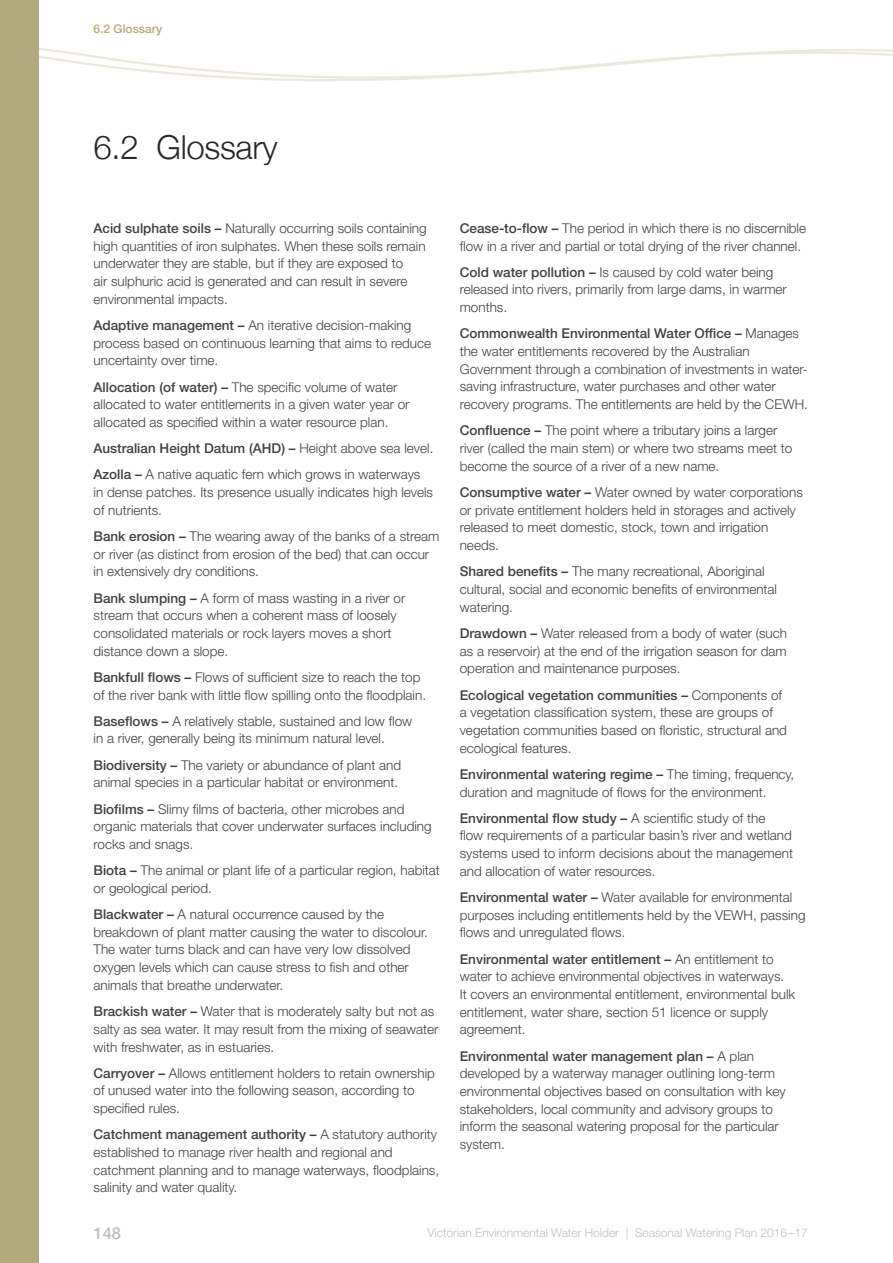
<style>
.page{position:relative;width:893px;height:1263px;background:#fff}
.page>*{position:absolute;margin:0;border:0;box-sizing:border-box;transform-origin:0 0}
.t1{font:300 33px "Helvetica Neue";letter-spacing:-.01em;color:#292829}
.t2{font:500 16.5px "Helvetica Neue LT Std";color:#bcbec0}
.t3{font:300 13.5px/17.7px "Helvetica Neue LT Std";color:#414042}
.t4{font:300 12px "Helvetica Neue LT Std";color:#bcbec0}
.t5{font:500 12px "Helvetica Neue LT Std";color:#b3a97e}
.s1{font-weight:500}
</style>
<div class="page">
<svg style="left:38px;top:43px;width:855px;height:58px"></svg>
<div style="left:0;top:0;width:38px;height:1263px;background:#b3a97e"></div>
<p class="t5" style="left:94px;top:21px;width:70px">6.2 Glossary</p>
<h1 class="t1" style="left:94px;top:128px;width:186px">6.2 Glossary</h1>
<p class="t3" style="left:94px;top:219px;width:335px"><span class="s1">Acid sulphate soils –</span> Naturally occurring soils containing high quantities of iron sulphates. When these soils remain underwater they are stable, but if they are exposed to<br>air sulphuric acid is generated and can result in severe environmental impacts.</p>
<p class="t3" style="left:94px;top:316px;width:339px"><span class="s1">Adaptive management –</span> An iterative decision-making process based on continuous learning that aims to reduce uncertainty over time.</p>
<p class="t3" style="left:94px;top:378px;width:317px"><span class="s1">Allocation (of water) –</span> The specific volume of water allocated to water entitlements in a given water year or allocated as specified within a water resource plan.</p>
<p class="t3" style="left:94px;top:435px;width:341px;line-height:26.2px"><span class="s1">Australian Height Datum (AHD) –</span> Height above sea level.<br><span class="s1">Azolla –</span> A native aquatic fern which grows in waterways</p>
<p class="t3" style="left:94px;top:483px;width:341px">in dense patches. Its presence usually indicates high levels of nutrients.</p>
<p class="t3" style="left:94px;top:527px;width:347px"><span class="s1">Bank erosion –</span> The wearing away of the banks of a stream or river (as distinct from erosion of the bed) that can occur in extensively dry conditions.</p>
<p class="t3" style="left:94px;top:589px;width:313px"><span class="s1">Bank slumping –</span> A form of mass wasting in a river or stream that occurs when a coherent mass of loosely consolidated materials or rock layers moves a short distance down a slope.</p>
<p class="t3" style="left:94px;top:668px;width:334px"><span class="s1">Bankfull flows –</span> Flows of sufficient size to reach the top of the river bank with little flow spilling onto the floodplain.</p>
<p class="t3" style="left:94px;top:712px;width:320px"><span class="s1">Baseflows –</span> A relatively stable, sustained and low flow in a river, generally being its minimum natural level.</p>
<p class="t3" style="left:94px;top:756px;width:309px"><span class="s1">Biodiversity –</span> The variety or abundance of plant and animal species in a particular habitat or environment.</p>
<p class="t3" style="left:94px;top:800px;width:340px"><span class="s1">Biofilms –</span> Slimy films of bacteria, other microbes and organic materials that cover underwater surfaces including rocks and snags.</p>
<p class="t3" style="left:94px;top:861px;width:348px"><span class="s1">Biota –</span> The animal or plant life of a particular region, habitat or geological period.</p>
<p class="t3" style="left:94px;top:905px;width:336px"><span class="s1">Blackwater –</span> A natural occurrence caused by the breakdown of plant matter causing the water to discolour.<br>The water turns black and can have very low dissolved oxygen levels which can cause stress to fish and other animals that breathe underwater.</p>
<p class="t3" style="left:94px;top:1002px;width:346px"><span class="s1">Brackish water –</span> Water that is moderately salty but not as salty as sea water. It may result from the mixing of seawater with freshwater, as in estuaries.</p>
<p class="t3" style="left:94px;top:1064px;width:343px"><span class="s1">Carryover –</span> Allows entitlement holders to retain ownership of unused water into the following season, according to specified rules.</p>
<p class="t3" style="left:94px;top:1125px;width:347px"><span class="s1">Catchment management authority –</span> A statutory authority established to manage river health and regional and catchment planning and to manage waterways, floodplains, salinity and water quality.</p>
<p class="t3" style="left:460px;top:219px;width:348px"><span class="s1">Cease-to-flow –</span> The period in which there is no discernible flow in a river and partial or total drying of the river channel.</p>
<p class="t3" style="left:460px;top:263px;width:329px"><span class="s1">Cold water pollution –</span> Is caused by cold water being released into rivers, primarily from large dams, in warmer months.</p>
<p class="t3" style="left:460px;top:324px;width:350px"><span class="s1">Commonwealth Environmental Water Office –</span> Manages the water entitlements recovered by the Australian Government through a combination of investments in water&shy;saving infrastructure, water purchases and other water recovery programs. The entitlements are held by the CEWH.</p>
<p class="t3" style="left:460px;top:421px;width:334px"><span class="s1">Confluence –</span> The point where a tributary joins a larger river (called the main stem) or where two streams meet to become the source of a river of a new name.</p>
<p class="t3" style="left:460px;top:483px;width:345px"><span class="s1">Consumptive water –</span> Water owned by water corporations or private entitlement holders held in storages and actively released to meet domestic, stock, town and irrigation needs.</p>
<p class="t3" style="left:460px;top:562px;width:319px"><span class="s1">Shared benefits –</span> The many recreational, Aboriginal cultural, social and economic benefits of environmental watering.</p>
<p class="t3" style="left:460px;top:624px;width:329px;text-align:justify"><span class="s1">Drawdown –</span> Water released from a body of water (such as a reservoir) at the end of the irrigation season for dam operation and maintenance purposes.</p>
<p class="t3" style="left:460px;top:685px;width:329px"><span class="s1">Ecological vegetation communities –</span> Components of a vegetation classification system, these are groups of vegetation communities based on floristic, structural and ecological features.</p>
<p class="t3" style="left:460px;top:765px;width:336px"><span class="s1">Environmental watering regime –</span> The timing, frequency, duration and magnitude of flows for the environment.</p>
<p class="t3" style="left:460px;top:809px;width:335px"><span class="s1">Environmental flow study –</span> A scientific study of the<br>flow requirements of a particular basin’s river and wetland systems used to inform decisions about the management and allocation of water resources.</p>
<p class="t3" style="left:460px;top:888px;width:347px"><span class="s1">Environmental water –</span> Water available for environmental purposes including entitlements held by the VEWH, passing flows and unregulated flows.</p>
<p class="t3" style="left:460px;top:950px;width:337px"><span class="s1">Environmental water entitlement –</span> An entitlement to water to achieve environmental objectives in waterways.<br>It covers an environmental entitlement, environmental bulk entitlement, water share, section 51 licence or supply agreement.</p>
<p class="t3" style="left:460px;top:1047px;width:328px"><span class="s1">Environmental water management plan –</span> A plan developed by a waterway manager outlining long-term environmental objectives based on consultation with key stakeholders, local community and advisory groups to inform the seasonal watering proposal for the particular system.</p>
<p class="t2" style="left:94px;top:1223px;width:29px">148</p>
<p class="t4" style="left:427px;top:1225px;width:382px">Victorian Environmental Water Holder | Seasonal Watering Plan 2016–17</p>
</div>
